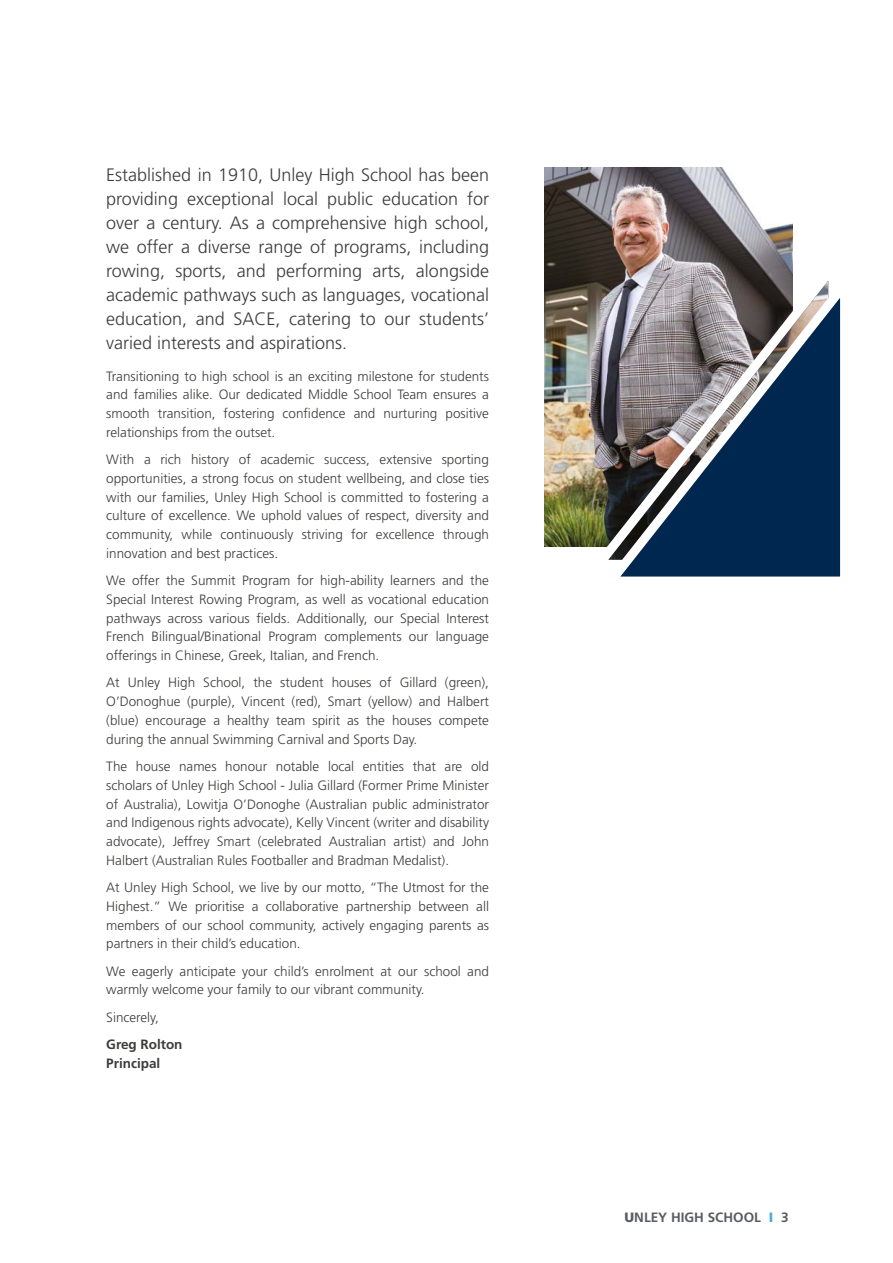
<style>
.page{position:relative;width:893px;height:1263px;background:#fff}
.page>*{position:absolute;margin:0;border:0;box-sizing:border-box;transform-origin:0 0}
.t1{font:300 18px/24px "Frutiger";color:#3c3c3b;text-align:justify}
.t2{font:300 13.5px/18.8px "Frutiger";color:#3c3c3b;text-align:justify}
.t3{font:700 13.5px/18.8px "Frutiger";color:#3c3c3b}
.t4{font:700 13.5px "Frutiger";color:#5a5c63}
.s1{font-weight:900}
.s2{font-weight:900;color:#49aadd}
</style>
<div class="page">
<img style="left:544px;top:167px;width:248px;height:379px">
<img style="left:580px;top:257px;width:213px;height:290px">
<svg style="left:592px;top:258px;width:248px;height:319px;background:#586473"></svg>
<p class="t1" style="left:106px;top:163px;width:384px">Established in 1910, Unley High School has been providing exceptional local public education for over a century. As a comprehensive high school, we offer a diverse range of programs, including rowing, sports, and performing arts, alongside academic pathways such as languages, vocational education, and SACE, catering to our students’ varied interests and aspirations.</p>
<p class="t2" style="left:106px;top:367px;width:384px">Transitioning to high school is an exciting milestone for students and families alike. Our dedicated Middle School Team ensures a smooth transition, fostering confidence and nurturing positive relationships from the outset.</p>
<p class="t2" style="left:106px;top:450px;width:384px">With a rich history of academic success, extensive sporting opportunities, a strong focus on student wellbeing, and close ties with our families, Unley High School is committed to fostering a culture of excellence. We uphold values of respect, diversity and community, while continuously striving for excellence through innovation and best practices.</p>
<p class="t2" style="left:106px;top:571px;width:384px">We offer the Summit Program for high-ability learners and the Special Interest Rowing Program, as well as vocational education pathways across various fields. Additionally, our Special Interest French Bilingual/Binational Program complements our language offerings in Chinese, Greek, Italian, and French.</p>
<p class="t2" style="left:106px;top:673px;width:384px">At Unley High School, the student houses of Gillard (green), O’Donoghue (purple), Vincent (red), Smart (yellow) and Halbert (blue) encourage a healthy team spirit as the houses compete during the annual Swimming Carnival and Sports Day.</p>
<p class="t2" style="left:106px;top:757px;width:384px">The house names honour notable local entities that are old scholars of Unley High School - Julia Gillard (Former Prime Minister of Australia), Lowitja O’Donoghe (Australian public administrator and Indigenous rights advocate), Kelly Vincent (writer and disability advocate), Jeffrey Smart (celebrated Australian artist) and John Halbert (Australian Rules Footballer and Bradman Medalist).</p>
<p class="t2" style="left:106px;top:878px;width:384px">At Unley High School, we live by our motto, “The Utmost for the Highest.” We prioritise a collaborative partnership between all members of our school community, actively engaging parents as partners in their child’s education.</p>
<p class="t2" style="left:106px;top:961px;width:384px">We eagerly anticipate your child’s enrolment at our school and warmly welcome your family to our vibrant community.</p>
<p class="t2" style="left:106px;top:1007px;width:54px">Sincerely,</p>
<p class="t3" style="left:106px;top:1035px;width:78px">Greg Rolton<br>Principal</p>
<p class="t4" style="left:624px;top:1210px;width:166px"><span class="s1">U</span>NLEY HIGH SCHOOL <span class="s2">I</span> 3</p>
</div>
